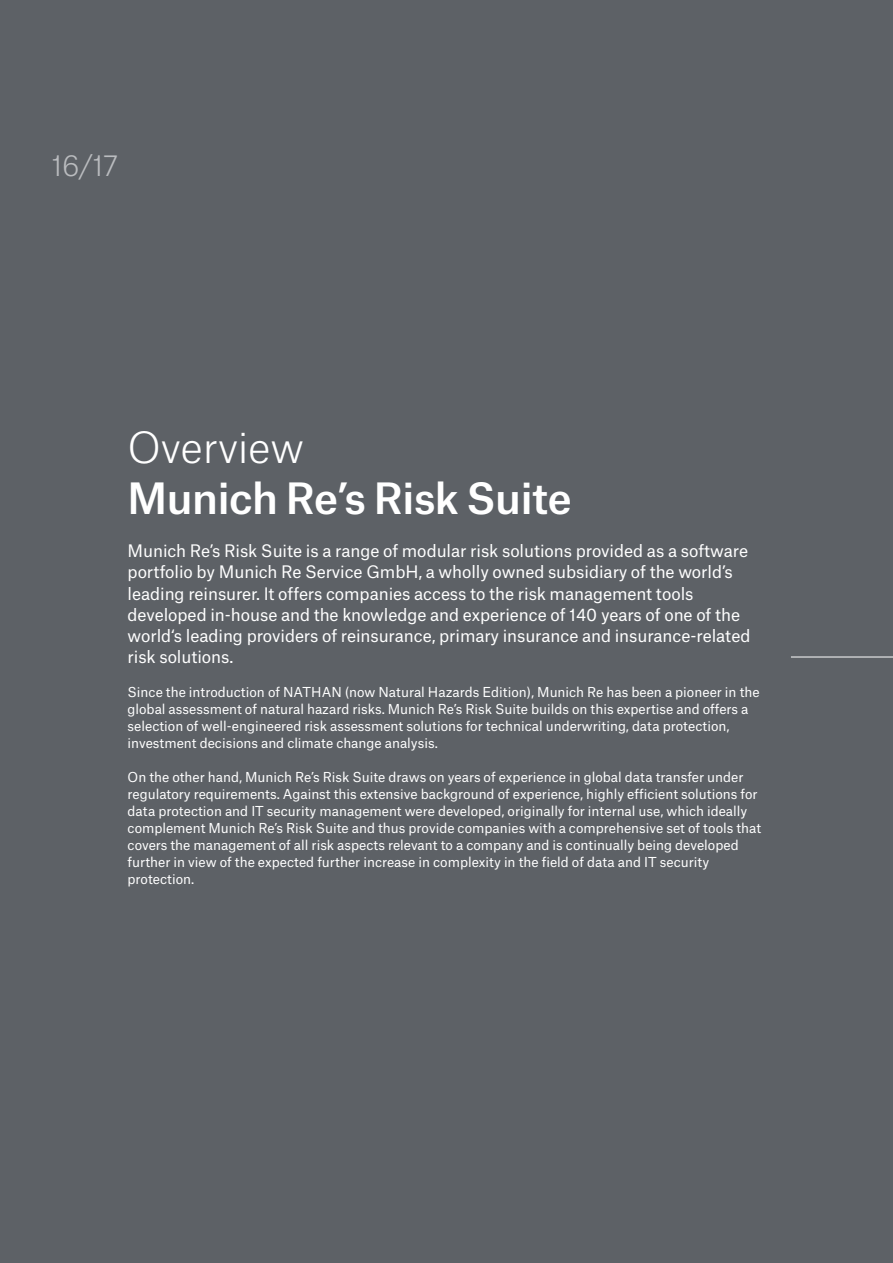
<style>
.page{position:relative;width:893px;height:1263px;background:#5d6166}
.page>*{position:absolute;margin:0;border:0;box-sizing:border-box;transform-origin:0 0}
.t1{font:500 41.25px "Munich Re";letter-spacing:-.01em;color:#fff}
.t2{font:300 41.25px "Munich Re";letter-spacing:-.01em;color:#fff}
.t3{font:300 27.75px "Munich Re";color:#babcbf}
.t4{font:16.5px/21.3px "Munich Re";letter-spacing:-.005em;color:#fff}
.t5{font:13.2px/17px "Munich Re";color:#fff}
</style>
<div class="page">
<hr style="left:791px;top:657px;width:102px;height:1px;background:#fff">
<h2 class="t3" style="left:51px;top:143px;width:69px">16/17</h2>
<h1 class="t2" style="left:128px;top:415px;width:178px">Overview</h1>
<h1 class="t1" style="left:128px;top:465px;width:446px">Munich Re’s Risk Suite</h1>
<p class="t4" style="left:128px;top:538px;width:624px">Munich Re’s Risk Suite is a range of modular risk solutions provided as a software portfolio by Munich Re Service GmbH, a wholly owned subsidiary of the world’s leading reinsurer. It offers companies access to the risk management tools developed in-house and the knowledge and experience of 140 years of one of the world‘s leading providers of reinsurance, primary insurance and insurance-related risk solutions.</p>
<p class="t5" style="left:128px;top:682px;width:634px">Since the introduction of NATHAN (now Natural Hazards Edition), Munich Re has been a pioneer in the global assessment of natural hazard risks. Munich Re’s Risk Suite builds on this expertise and offers a selection of well-engineered risk assessment solutions for technical underwriting, data protection, investment decisions and climate change analysis.</p>
<p class="t5" style="left:128px;top:767px;width:635px">On the other hand, Munich Re’s Risk Suite draws on years of experience in global data transfer under regulatory requirements. Against this extensive background of experience, highly efficient solutions for data protection and IT security management were developed, originally for internal use, which ideally complement Munich Re’s Risk Suite and thus provide companies with a comprehensive set of tools that covers the management of all risk aspects relevant to a company and is continually being developed further in view of the expected further increase in complexity in the field of data and IT security protection.</p>
</div>
